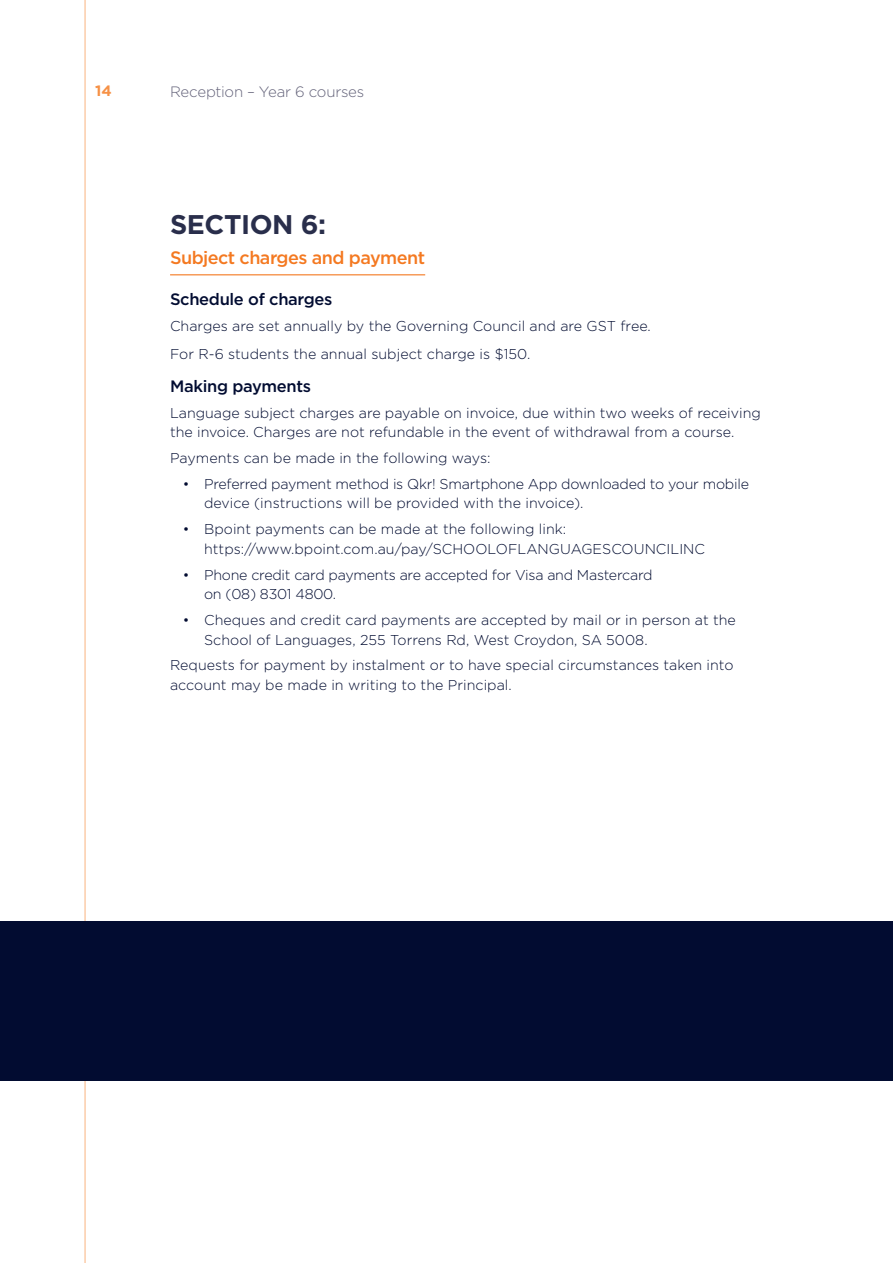
<style>
.page{position:relative;width:893px;height:1263px;background:#fff}
.page>*{position:absolute;margin:0;border:0;box-sizing:border-box;transform-origin:0 0}
.t1{font:700 27px "Gotham";letter-spacing:-.015em;color:#292e4b}
.t2{font:500 18px "Gotham";letter-spacing:-.03em;color:#f47921}
.t3{font:500 16.5px "Gotham";letter-spacing:-.02em;color:#020c31}
.t4{font:300 15px "Gotham";letter-spacing:-.015em;color:#64637a}
.t5{font:700 15px "Gotham";color:#f69146}
.t6{font:300 14.25px/19.5px "Gotham";letter-spacing:.005em;color:#020c31}
.t7{font:300 14.25px/19.5px "Gotham";letter-spacing:-.015em;color:#020c31}
</style>
<div class="page">
<hr style="left:85px;top:0;width:1px;height:1263px;background:#fab47f">
<hr style="left:170px;top:274px;width:255px;height:1px;background:#f47921">
<div style="left:0;top:921px;width:893px;height:159px;background:#020c31"></div>
<p class="t5" style="left:95px;top:80px;width:18px">14</p>
<p class="t4" style="left:170px;top:82px;width:196px">Reception – Year 6 courses</p>
<h1 class="t1" style="left:170px;top:207px;width:157px">SECTION 6:</h1>
<p class="t2" style="left:170px;top:246px;width:257px">Subject charges and payment</p>
<p class="t3" style="left:170px;top:289px;width:164px">Schedule of charges</p>
<p class="t6" style="left:170px;top:312px;width:482px;line-height:28px">Charges are set annually by the Governing Council and are GST free.<br>For R-6 students the annual subject charge is $150.</p>
<p class="t3" style="left:170px;top:375px;width:143px">Making payments</p>
<p class="t6" style="left:170px;top:402px;width:592px">Language subject charges are payable on invoice, due within two weeks of receiving the invoice. Charges are not refundable in the event of withdrawal from a course.</p>
<p class="t6" style="left:170px;top:448px;width:322px">Payments can be made in the following ways:</p>
<p class="t7" style="left:204px;top:474px;width:546px;text-indent:-21px">• Preferred payment method is Qkr! Smartphone App downloaded to your mobile device (instructions will be provided with the invoice).</p>
<p class="t6" style="left:204px;top:519px;width:502px;text-indent:-21px">• Bpoint payments can be made at the following link: https://www.bpoint.com.au/pay/SCHOOLOFLANGUAGESCOUNCILINC</p>
<p class="t7" style="left:204px;top:564px;width:450px;text-indent:-21px">• Phone credit card payments are accepted for Visa and Mastercard on (08) 8301 4800.</p>
<p class="t6" style="left:204px;top:610px;width:533px;text-indent:-21px">• Cheques and credit card payments are accepted by mail or in person at the<br>School of Languages, 255 Torrens Rd, West Croydon, SA 5008.</p>
<p class="t6" style="left:170px;top:655px;width:565px">Requests for payment by instalment or to have special circumstances taken into account may be made in writing to the Principal.</p>
</div>
